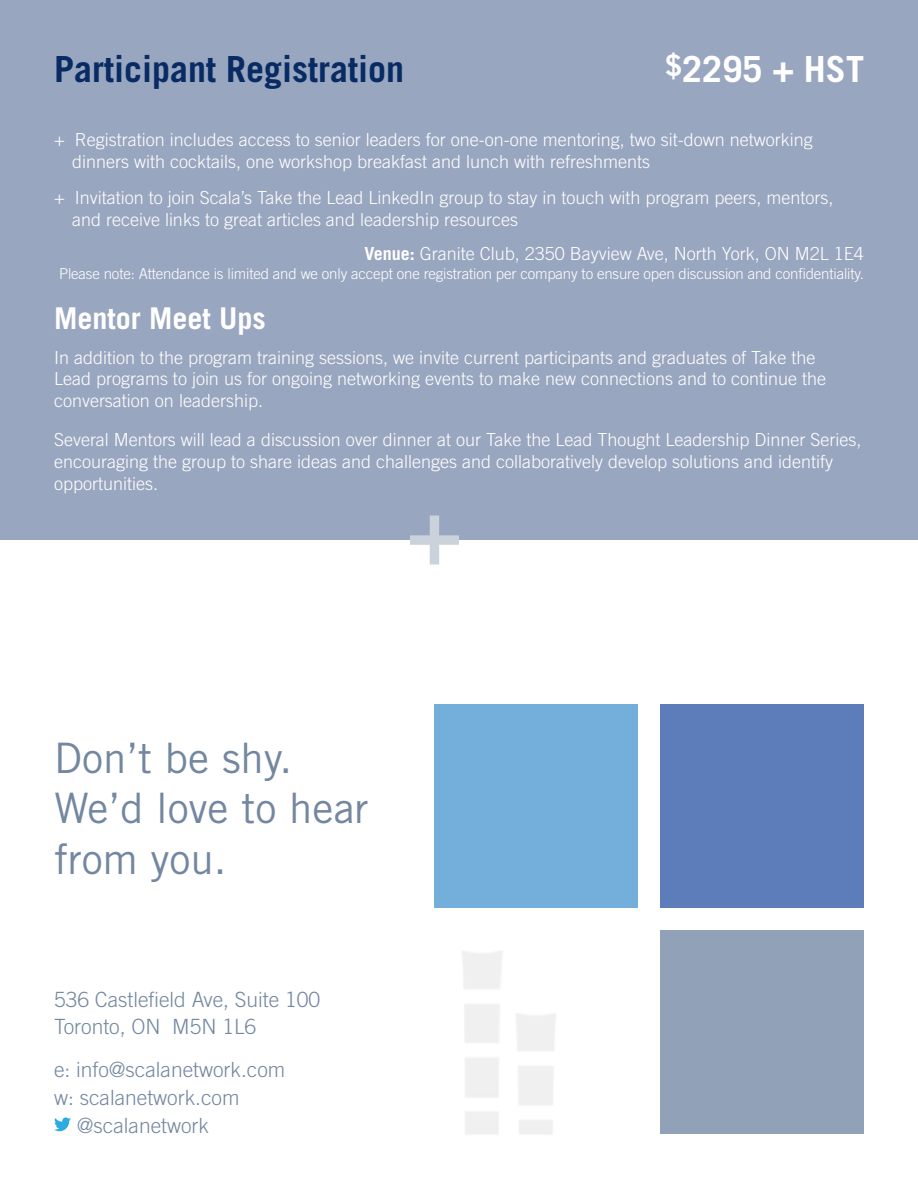
<style>
.page{position:relative;width:918px;height:1188px;background:#fff}
.page>*{position:absolute;margin:0;border:0;box-sizing:border-box;transform-origin:0 0}
.t1{font:42px/50.4px "Trade Gothic";color:#7387a0}
.t2{font:700 36px "Trade Gothic";color:#072b62}
.t3{font:700 36px "Trade Gothic";color:#fff}
.t4{font:700 30px "Trade Gothic";color:#fff}
.t5{font:300 21px/27.8px "Trade Gothic";color:#7387a0}
.t6{font:300 18px/21.6px "Trade Gothic";color:#fff}
.t7{font:300 15px "Trade Gothic";letter-spacing:-.01em;color:#fff}
.s1{font-weight:700}
</style>
<div class="page">
<div style="left:435px;top:704px;width:203px;height:204px;background:#74aeda"></div>
<div style="left:660px;top:704px;width:204px;height:204px;background:#5c7cba"></div>
<div style="left:660px;top:930px;width:204px;height:203px;background:#91a1b8"></div>
<div style="left:0;top:0;width:918px;height:540px;background:#99a6c0"></div>
<svg style="left:410px;top:516px;width:49px;height:48px"></svg>
<svg style="left:54px;top:1117px;width:17px;height:14px"></svg>
<h2 class="t2" style="left:54px;top:47px;width:352px">Participant Registration</h2>
<h2 class="t3" style="left:666px;top:47px;width:200px"><sup>$</sup>2295 + HST</h2>
<p class="t6" style="left:72px;top:129px;width:742px;text-indent:-18px">+ Registration includes access to senior leaders for one-on-one mentoring, two sit-down networking dinners with cocktails, one workshop breakfast and lunch with refreshments</p>
<p class="t6" style="left:72px;top:187px;width:763px;text-indent:-18px">+ Invitation to join Scala’s Take the Lead LinkedIn group to stay in touch with program peers, mentors, and receive links to great articles and leadership resources</p>
<p class="t6" style="left:365px;top:242px;width:501px"><span class="s1">Venue:</span> Granite Club, 2350 Bayview Ave, North York, ON M2L 1E4</p>
<p class="t7" style="left:59px;top:265px;width:806px">Please note: Attendance is limited and we only accept one registration per company to ensure open discussion and confidentiality.</p>
<h3 class="t4" style="left:54px;top:299px;width:213px">Mentor Meet Ups</h3>
<p class="t6" style="left:54px;top:346px;width:774px">In addition to the program training sessions, we invite current participants and graduates of Take the<br>Lead programs to join us for ongoing networking events to make new connections and to continue the conversation on leadership.</p>
<p class="t6" style="left:54px;top:429px;width:809px">Several Mentors will lead a discussion over dinner at our Take the Lead Thought Leadership Dinner Series, encouraging the group to share ideas and challenges and collaboratively develop solutions and identify opportunities.</p>
<h1 class="t1" style="left:54px;top:732px;width:316px">Don’t be shy.<br>We’d love to hear from you.</h1>
<p class="t5" style="left:54px;top:985px;width:268px">536 Castlefield Ave, Suite 100<br>Toronto, ON M5N 1L6</p>
<p class="t5" style="left:54px;top:1055px;width:233px">e: info@scalanetwork.com</p>
<p class="t5" style="left:54px;top:1083px;width:187px">w: scalanetwork.com</p>
<p class="t5" style="left:77px;top:1111px;width:134px">@scalanetwork</p>
</div>
